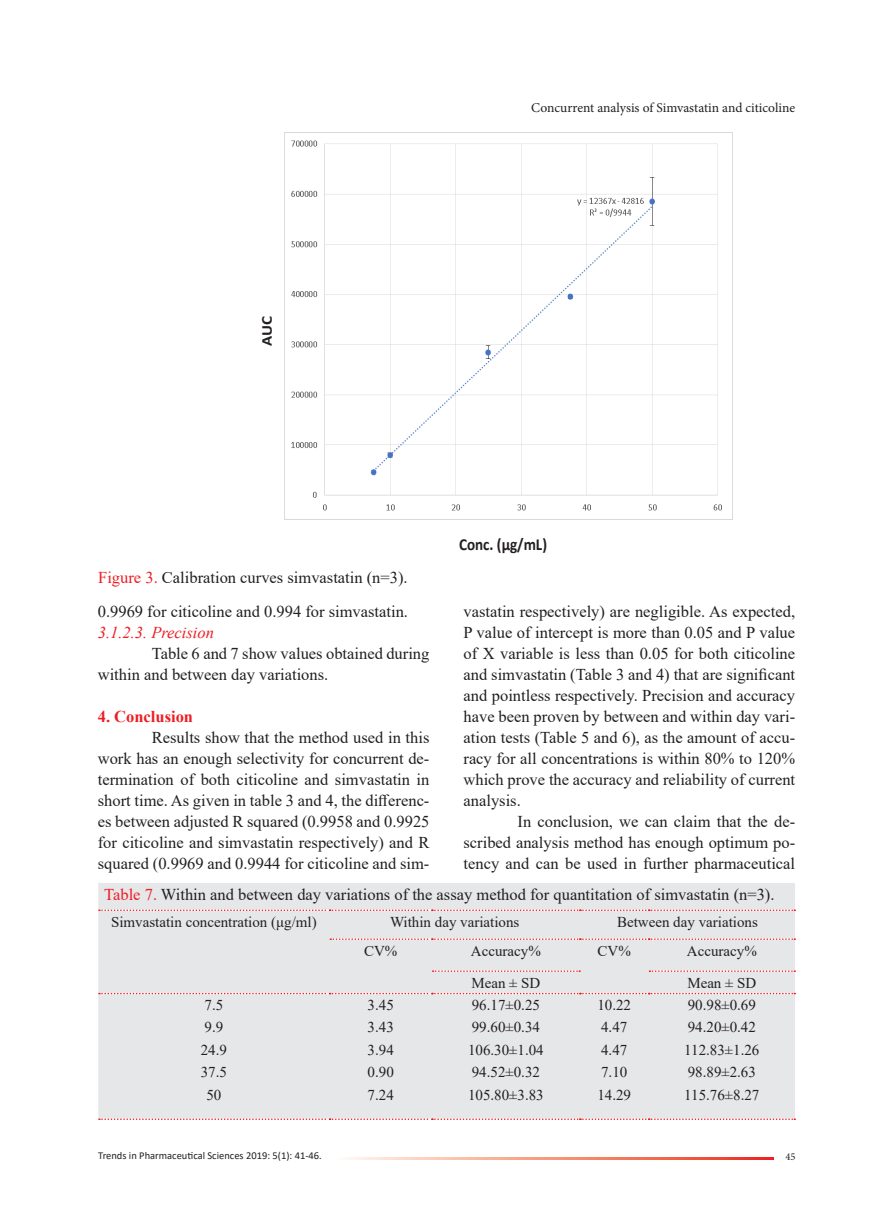
<style>
.page{position:relative;width:893px;height:1212px;background:#fff}
.page>*{position:absolute;margin:0;border:0;box-sizing:border-box;transform-origin:0 0}
.t1{font:700 16.8px "Calibri";letter-spacing:-.005em;color:#231f20;scale:.9 1}
.t2{font:16.5px/21px "Times New Roman";color:#231f20;text-align:justify}
.t3{font:italic 16.5px "Times New Roman";color:#ee1d23}
.t4{font:700 16.5px "Times New Roman";color:#ee1d23}
.t5{font:700 15.15px "Calibri";color:#231f20;scale:1.12 1}
.t6{font:15px "Times New Roman";color:#231f20}
.t7{font:13.5px "Minion Pro";color:#231f20}
.t8{font:10.5px "Calibri";color:#231f20}
.t9{font:10.5px "Minion Pro";color:#231f20}
.s1{color:#ee1d23}
.s2{color:#ee1c24}
</style>
<div class="page">
<img style="left:284px;top:132px;width:449px;height:388px">
<div style="left:98px;top:883px;width:697px;height:236px;background:#e6e7e9"></div>
<svg style="left:99px;top:909px;width:696px;height:2px"></svg>
<svg style="left:330px;top:938px;width:465px;height:2px"></svg>
<svg style="left:433px;top:970px;width:147px;height:2px"></svg>
<svg style="left:649px;top:970px;width:146px;height:2px"></svg>
<svg style="left:99px;top:993px;width:696px;height:1px"></svg>
<svg style="left:99px;top:1118px;width:696px;height:2px"></svg>
<svg style="left:347px;top:1158px;width:427px;height:2px"></svg>
<p class="t5" style="left:256px;top:346px;width:28px;rotate:-90deg">AUC</p>
<p class="t7" style="left:531px;top:99px;width:265px">Concurrent analysis of Simvastatin and citicoline</p>
<p class="t1" style="left:459px;top:532px;width:99px">Conc. (µg/mL)</p>
<p class="t2" style="left:98px;top:567px;width:311px"><span class="s1">Figure 3.</span> Calibration curves simvastatin (n=3).</p>
<p class="t2" style="left:98px;top:600px;width:312px">0.9969 for citicoline and 0.994 for simvastatin.</p>
<p class="t3" style="left:98px;top:621px;width:118px">3.1.2.3. Precision</p>
<p class="t2" style="left:98px;top:642px;width:333px;text-indent:54px">Table 6 and 7 show values obtained during within and between day variations.</p>
<p class="t4" style="left:98px;top:704px;width:97px">4. Conclusion</p>
<p class="t2" style="left:98px;top:726px;width:333px;text-indent:54px">Results show that the method used in this work has an enough selectivity for concurrent de&shy;termination of both citicoline and simvastatin in short time. As given in table 3 and 4, the differenc&shy;es between adjusted R squared (0.9958 and 0.9925 for citicoline and simvastatin respectively) and R squared (0.9969 and 0.9944 for citicoline and sim-</p>
<p class="t2" style="left:104px;top:884px;width:672px"><span class="s2">Table 7.</span> Within and between day variations of the assay method for quantitation of simvastatin (n=3).</p>
<p class="t6" style="left:111px;top:911px;width:207px">Simvastatin concentration (μg/ml)</p>
<p class="t6" style="left:390px;top:911px;width:131px">Within day variations</p>
<p class="t6" style="left:617px;top:911px;width:142px">Between day variations</p>
<p class="t6" style="left:364px;top:940px;width:35px">CV%</p>
<p class="t6" style="left:471px;top:940px;width:71px">Accuracy%</p>
<p class="t6" style="left:598px;top:940px;width:35px">CV%</p>
<p class="t6" style="left:687px;top:940px;width:71px">Accuracy%</p>
<p class="t6" style="left:471px;top:972px;width:71px">Mean ± SD</p>
<p class="t6" style="left:687px;top:972px;width:71px">Mean ± SD</p>
<p class="t6" style="left:204px;top:994px;width:20px">7.5</p>
<p class="t6" style="left:368px;top:994px;width:28px">3.45</p>
<p class="t6" style="left:472px;top:994px;width:70px">96.17±0.25</p>
<p class="t6" style="left:597px;top:994px;width:35px">10.22</p>
<p class="t6" style="left:688px;top:994px;width:70px">90.98±0.69</p>
<p class="t6" style="left:204px;top:1017px;width:20px">9.9</p>
<p class="t6" style="left:368px;top:1017px;width:28px">3.43</p>
<p class="t6" style="left:472px;top:1017px;width:70px">99.60±0.34</p>
<p class="t6" style="left:601px;top:1017px;width:28px">4.47</p>
<p class="t6" style="left:688px;top:1017px;width:70px">94.20±0.42</p>
<p class="t6" style="left:201px;top:1039px;width:28px">24.9</p>
<p class="t6" style="left:368px;top:1039px;width:28px">3.94</p>
<p class="t6" style="left:468px;top:1039px;width:77px">106.30±1.04</p>
<p class="t6" style="left:601px;top:1039px;width:28px">4.47</p>
<p class="t6" style="left:684px;top:1039px;width:77px">112.83±1.26</p>
<p class="t6" style="left:201px;top:1061px;width:28px">37.5</p>
<p class="t6" style="left:368px;top:1061px;width:28px">0.90</p>
<p class="t6" style="left:472px;top:1061px;width:70px">94.52±0.32</p>
<p class="t6" style="left:601px;top:1061px;width:28px">7.10</p>
<p class="t6" style="left:688px;top:1061px;width:70px">98.89±2.63</p>
<p class="t6" style="left:206px;top:1084px;width:16px">50</p>
<p class="t6" style="left:368px;top:1084px;width:28px">7.24</p>
<p class="t6" style="left:468px;top:1084px;width:77px">105.80±3.83</p>
<p class="t6" style="left:597px;top:1084px;width:35px">14.29</p>
<p class="t6" style="left:684px;top:1084px;width:77px">115.76±8.27</p>
<p class="t2" style="left:463px;top:600px;width:333px">vastatin respectively) are negligible. As expected, P value of intercept is more than 0.05 and P value of X variable is less than 0.05 for both citicoline and simvastatin (Table 3 and 4) that are significant and pointless respectively. Precision and accuracy have been proven by between and within day vari&shy;ation tests (Table 5 and 6), as the amount of accu&shy;racy for all concentrations is within 80% to 120% which prove the accuracy and reliability of current analysis.</p>
<p class="t2" style="left:463px;top:810px;width:333px;text-indent:54px">In conclusion, we can claim that the de&shy;scribed analysis method has enough optimum po&shy;tency and can be used in further pharmaceutical</p>
<p class="t8" style="left:98px;top:1148px;width:225px">Trends in Pharmaceutical Sciences 2019: 5(1): 41-46.</p>
<p class="t9" style="left:785px;top:1150px;width:12px">45</p>
</div>
